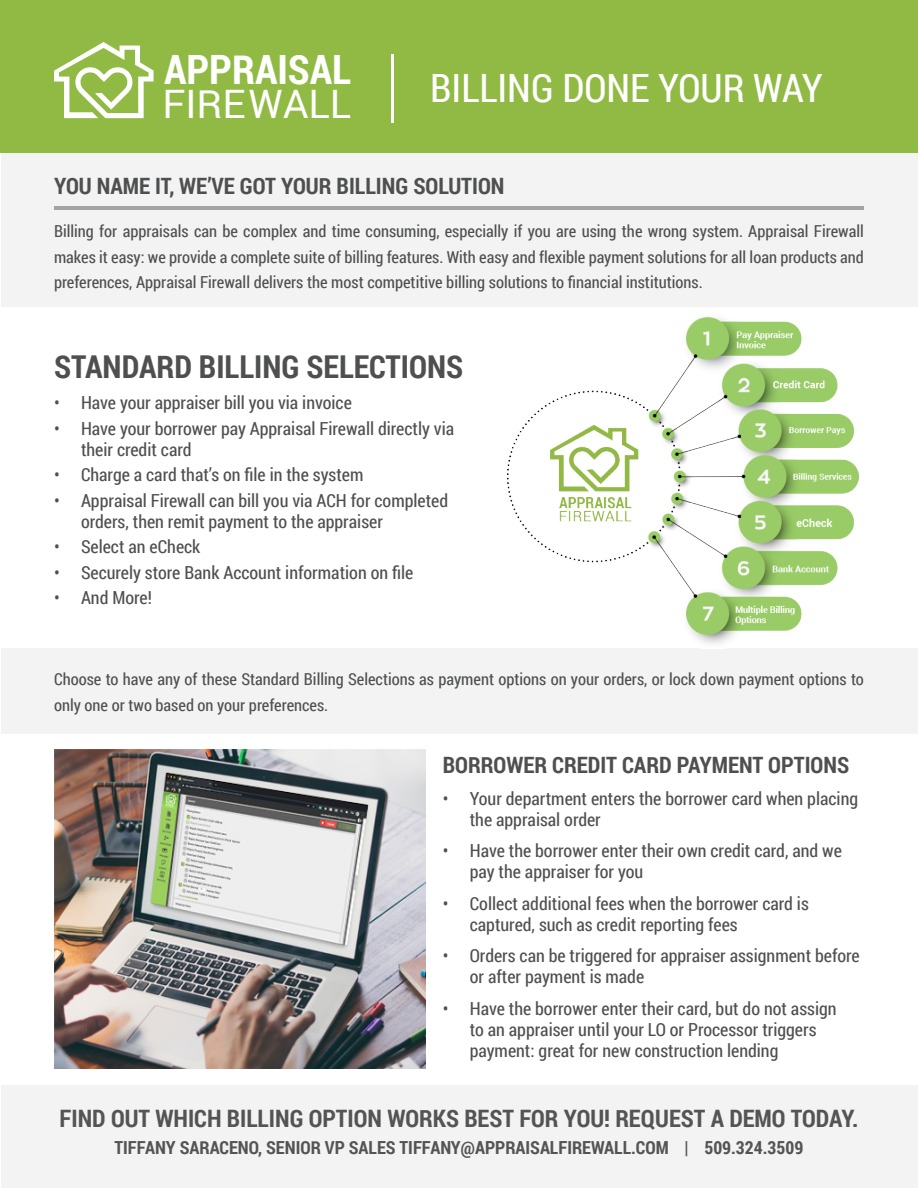
<style>
.page{position:relative;width:918px;height:1188px;background:#fff}
.page>*{position:absolute;margin:0;border:0;box-sizing:border-box;transform-origin:0 0}
.t1{font:700 40.35px "Roboto Condensed";color:#fff}
.t2{font:39.3px "Roboto";color:#fff}
.t3{font:39px "Roboto Condensed";color:#fff}
.t4{font:700 31.5px "Roboto Condensed";color:#4e4f50}
.t5{font:700 24px "Roboto Condensed";color:#555455}
.t6{font:700 22.5px "Roboto Condensed";color:#4e4f50}
.t7{font:18px/21px "Roboto Condensed";color:#4e4f50}
.t8{font:700 18px "Roboto Condensed";color:#555455}
.t9{font:16.5px/25.5px "Roboto Condensed";color:#4e4f50;text-align:justify}
</style>
<div class="page">
<div style="left:1px;top:3px;width:916px;height:1184px;background:#f3f3f3"></div>
<div style="left:0;top:308px;width:918px;height:340px;background:#fff"></div>
<div style="left:0;top:735px;width:918px;height:350px;background:#fff"></div>
<div style="left:0;top:1px;width:918px;height:152px;background:#90ba44"></div>
<hr style="left:54px;top:206px;width:810px;height:3px;background:#a4a3a3">
<svg style="left:54px;top:42px;width:100px;height:76px"></svg>
<hr style="left:392px;top:54px;width:2px;height:68px;background:#fff">
<img style="left:54px;top:750px;width:372px;height:319px">
<img style="left:507px;top:317px;width:351px;height:327px">
<h1 class="t1" style="left:164px;top:41px;width:189px">APPRAISAL</h1>
<h2 class="t2" style="left:163px;top:77px;width:190px">FIREWALL</h2>
<p class="t3" style="left:430px;top:61px;width:394px">BILLING DONE YOUR WAY</p>
<p class="t6" style="left:54px;top:170px;width:452px">YOU NAME IT, WE’VE GOT YOUR BILLING SOLUTION</p>
<p class="t9" style="left:54px;top:218px;width:812px">Billing for appraisals can be complex and time consuming, especially if you are using the wrong system. Appraisal Firewall makes it easy: we provide a complete suite of billing features. With easy and flexible payment solutions for all loan products and preferences, Appraisal Firewall delivers the most competitive billing solutions to financial institutions.</p>
<p class="t4" style="left:54px;top:344px;width:411px">STANDARD BILLING SELECTIONS</p>
<p class="t7" style="left:54px;top:392px;width:299px">• Have your appraiser bill you via invoice</p>
<p class="t7" style="left:81px;top:417px;width:375px;text-indent:-27px">• Have your borrower pay Appraisal Firewall directly via their credit card</p>
<p class="t7" style="left:54px;top:464px;width:311px">• Charge a card that’s on file in the system</p>
<p class="t7" style="left:81px;top:489px;width:369px;text-indent:-27px">• Appraisal Firewall can bill you via ACH for completed orders, then remit payment to the appraiser</p>
<p class="t7" style="left:54px;top:536px;width:148px">• Select an eCheck</p>
<p class="t7" style="left:54px;top:561px;width:361px">• Securely store Bank Account information on file</p>
<p class="t7" style="left:54px;top:587px;width:99px">• And More!</p>
<p class="t9" style="left:54px;top:666px;width:812px">Choose to have any of these Standard Billing Selections as payment options on your orders, or lock down payment options to only one or two based on your preferences.</p>
<p class="t6" style="left:443px;top:749px;width:408px">BORROWER CREDIT CARD PAYMENT OPTIONS</p>
<p class="t7" style="left:470px;top:787px;width:390px;text-indent:-27px">• Your department enters the borrower card when placing the appraisal order</p>
<p class="t7" style="left:470px;top:840px;width:374px;text-indent:-27px">• Have the borrower enter their own credit card, and we pay the appraiser for you</p>
<p class="t7" style="left:470px;top:892px;width:341px;text-indent:-27px">• Collect additional fees when the borrower card is captured, such as credit reporting fees</p>
<p class="t7" style="left:470px;top:945px;width:392px;text-indent:-27px">• Orders can be triggered for appraiser assignment before or after payment is made</p>
<p class="t7" style="left:470px;top:997px;width:368px;text-indent:-27px">• Have the borrower enter their card, but do not assign to an appraiser until your LO or Processor triggers payment: great for new construction lending</p>
<p class="t5" style="left:60px;top:1102px;width:800px">FIND OUT WHICH BILLING OPTION WORKS BEST FOR YOU! REQUEST A DEMO TODAY.</p>
<p class="t8" style="left:115px;top:1134px;width:690px">TIFFANY SARACENO, SENIOR VP SALES TIFFANY@APPRAISALFIREWALL.COM | 509.324.3509</p>
</div>
